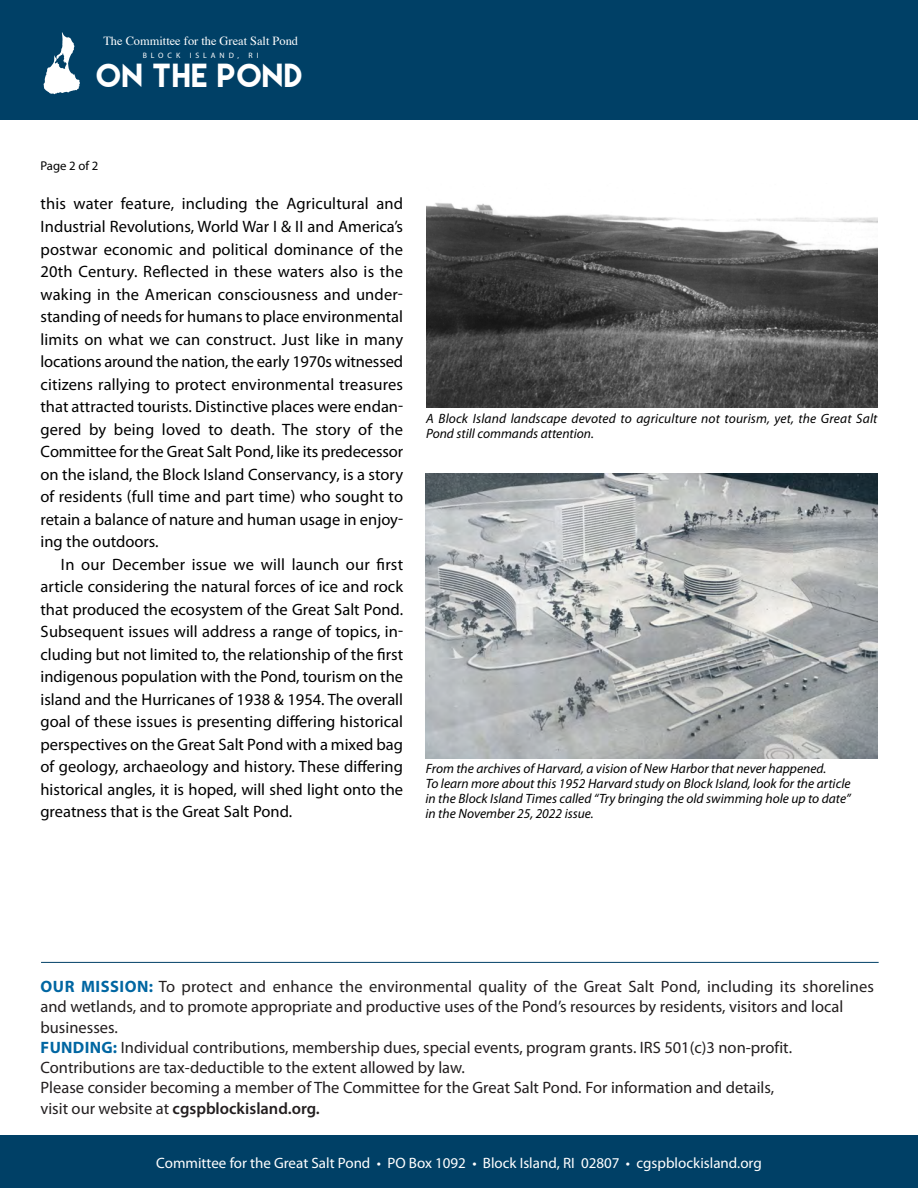
<style>
.page{position:relative;width:918px;height:1188px;background:#fff}
.page>*{position:absolute;margin:0;border:0;box-sizing:border-box;transform-origin:0 0}
.t1{font:28.95px "Lemon Milk";letter-spacing:.035em;color:#fff}
.t2{font:16.5px/22.5px "Myriad Pro";color:#000;text-align:justify}
.t3{font:16.5px/20.2px "Myriad Pro";color:#231f20}
.t4{font:600 16.5px "Myriad Pro";color:#231f20}
.t5{font:15px "Myriad Pro";color:#fff}
.t6{font:italic 13.5px/15px "Myriad Pro";color:#000}
.t7{font:12.75px "Myriad Pro";color:#000}
.t8{font:12.45px "Times";color:#fff}
.t9{font:7.8px "Myriad Pro";letter-spacing:.5em;color:#fff}
.s1{font-weight:700;color:#0066a2}
.s2{font-weight:400}
</style>
<div class="page">
<div style="left:0;top:0;width:918px;height:119px;background:#004066"></div>
<img style="left:43px;top:32px;width:37px;height:62px">
<div style="left:0;top:1136px;width:918px;height:52px;background:#004066"></div>
<img style="left:427px;top:203px;width:451px;height:205px">
<hr style="left:41px;top:962px;width:838px;height:1px;background:#004066">
<img style="left:426px;top:473px;width:451px;height:285px">
<p class="t8" style="left:103px;top:36px;width:196px">The Committee for the Great Salt Pond</p>
<p class="t9" style="left:143px;top:52px;width:117px">BLOCK ISLAND, RI</p>
<p class="t1" style="left:97px;top:60px;width:208px">ON THE POND</p>
<p class="t7" style="left:40px;top:161px;width:60px">Page 2 of 2</p>
<p class="t2" style="left:40px;top:194px;width:364px">this water feature, including the Agricultural and Industrial Revolutions, World War I &amp; II and America’s postwar economic and political dominance of the 20th Century. Reflected in these waters also is the waking in the American consciousness and under&shy;standing of needs for humans to place environmental limits on what we can construct. Just like in many locations around the nation, the early 1970s witnessed citizens rallying to protect environmental treasures that attracted tourists. Distinctive places were endan&shy;gered by being loved to death. The story of the Committee for the Great Salt Pond, like its predecessor on the island, the Block Island Conservancy, is a story of residents (full time and part time) who sought to retain a balance of nature and human usage in enjoy&shy;ing the outdoors.</p>
<p class="t2" style="left:41px;top:554px;width:364px;text-indent:20px">In our December issue we will launch our first article considering the natural forces of ice and rock that produced the ecosystem of the Great Salt Pond.<br>Subsequent issues will address a range of topics, in&shy;cluding but not limited to, the relationship of the first indigenous population with the Pond, tourism on the island and the Hurricanes of 1938 &amp; 1954. The overall goal of these issues is presenting differing historical perspectives on the Great Salt Pond with a mixed bag of geology, archaeology and history. These differing historical angles, it is hoped, will shed light onto the greatness that is the Great Salt Pond.</p>
<p class="t6" style="left:426px;top:413px;width:453px">A Block Island landscape devoted to agriculture not tourism, yet, the Great Salt<br>Pond still commands attention.</p>
<p class="t6" style="left:426px;top:762px;width:427px">From the archives of Harvard, a vision of New Harbor that never happened.<br>To learn more about this 1952 Harvard study on Block Island, look for the article in the Block Island Times called “Try bringing the old swimming hole up to date” in the November 25, 2022 issue.</p>
<p class="t3" style="left:41px;top:978px;width:835px"><span class="s1">OUR MISSION:</span> To protect and enhance the environmental quality of the Great Salt Pond, including its shorelines and wetlands, and to promote appropriate and productive uses of the Pond’s resources by residents, visitors and local</p>
<p class="t3" style="left:41px;top:1018px;width:79px">businesses.</p>
<p class="t3" style="left:41px;top:1039px;width:753px"><span class="s1">FUNDING:</span> Individual contributions, membership dues, special events, program grants. IRS 501(c)3 non-profit.</p>
<p class="t3" style="left:41px;top:1059px;width:426px">Contributions are tax-deductible to the extent allowed by law.</p>
<p class="t3" style="left:41px;top:1079px;width:735px">Please consider becoming a member of The Committee for the Great Salt Pond. For information and details,</p>
<p class="t4" style="left:41px;top:1102px;width:281px"><span class="s2">visit our website at</span> cgspblockisland.org.</p>
<p class="t5" style="left:156px;top:1157px;width:607px">Committee for the Great Salt Pond • PO Box 1092 • Block Island, RI 02807 • cgspblockisland.org</p>
</div>
